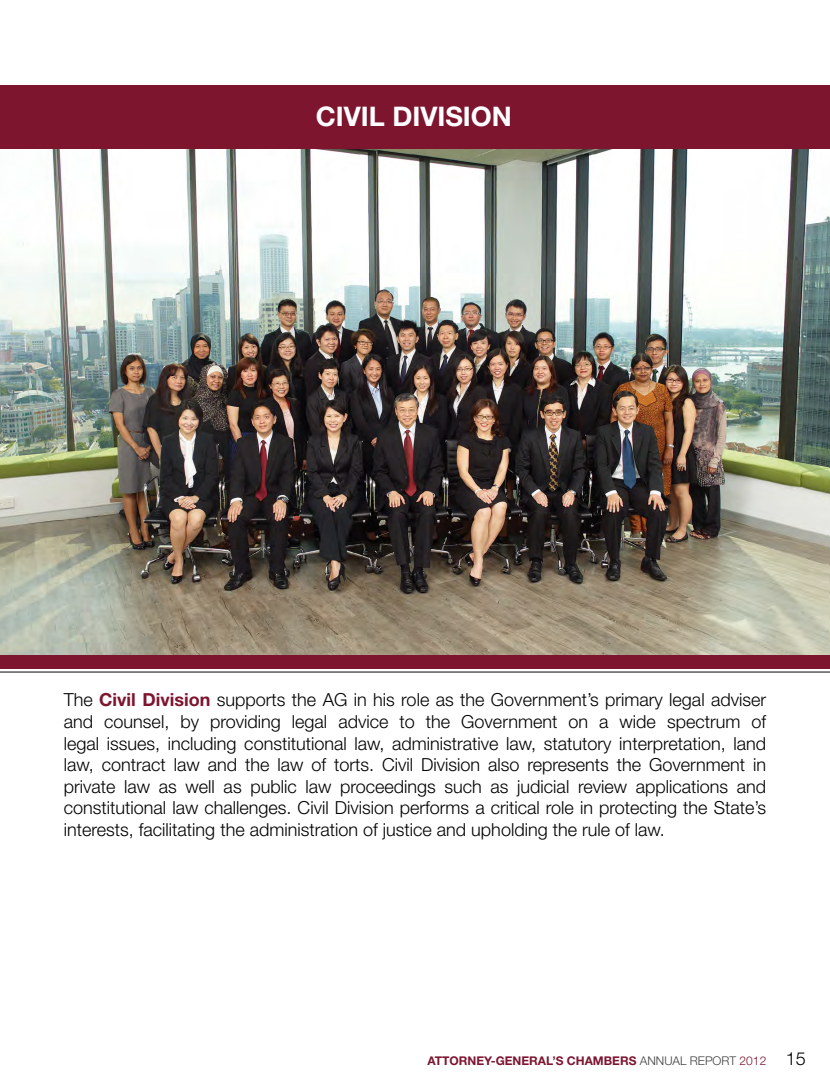
<style>
.page{position:relative;width:830px;height:1085px;background:#fff}
.page>*{position:absolute;margin:0;border:0;box-sizing:border-box;transform-origin:0 0}
.t1{font:700 27px "Helvetica Neue LT Std";color:#fff}
.t2{font:300 18px/21.6px "Helvetica Neue LT Std";color:#000;text-align:justify}
.t3{font:700 12px "Helvetica Neue LT Std";color:#7d152f}
.s1{font-weight:700;color:#7d152f}
.s2{font-weight:300;color:#414042}
.s3{font-weight:300}
</style>
<div class="page">
<img style="left:0;top:149px;width:829px;height:513px">
<div style="left:0;top:85px;width:829px;height:64px;background:#7d152f"></div>
<div style="left:1px;top:654px;width:828px;height:14px;background:#7d152f"></div>
<hr style="left:0;top:671px;width:829px;height:1px;background:#5a5a5b">
<h1 class="t1" style="left:316px;top:99px;width:197px">CIVIL DIVISION</h1>
<p class="t2" style="left:64px;top:688px;width:703px">The <span class="s1">Civil Division</span> supports the AG in his role as the Government’s primary legal adviser and counsel, by providing legal advice to the Government on a wide spectrum of legal issues, including constitutional law, administrative law, statutory interpretation, land law, contract law and the law of torts. Civil Division also represents the Government in private law as well as public law proceedings such as judicial review applications and constitutional law challenges. Civil Division performs a critical role in protecting the State’s interests, facilitating the administration of justice and upholding the rule of law.</p>
<p class="t3" style="left:427px;top:1053px;width:340px">ATTORNEY-GENERAL’S CHAMBERS <span class="s2">ANNUAL REPORT</span> <span class="s3">2012</span></p>
<p class="t2" style="left:785px;top:1047px;width:22px">15</p>
</div>
